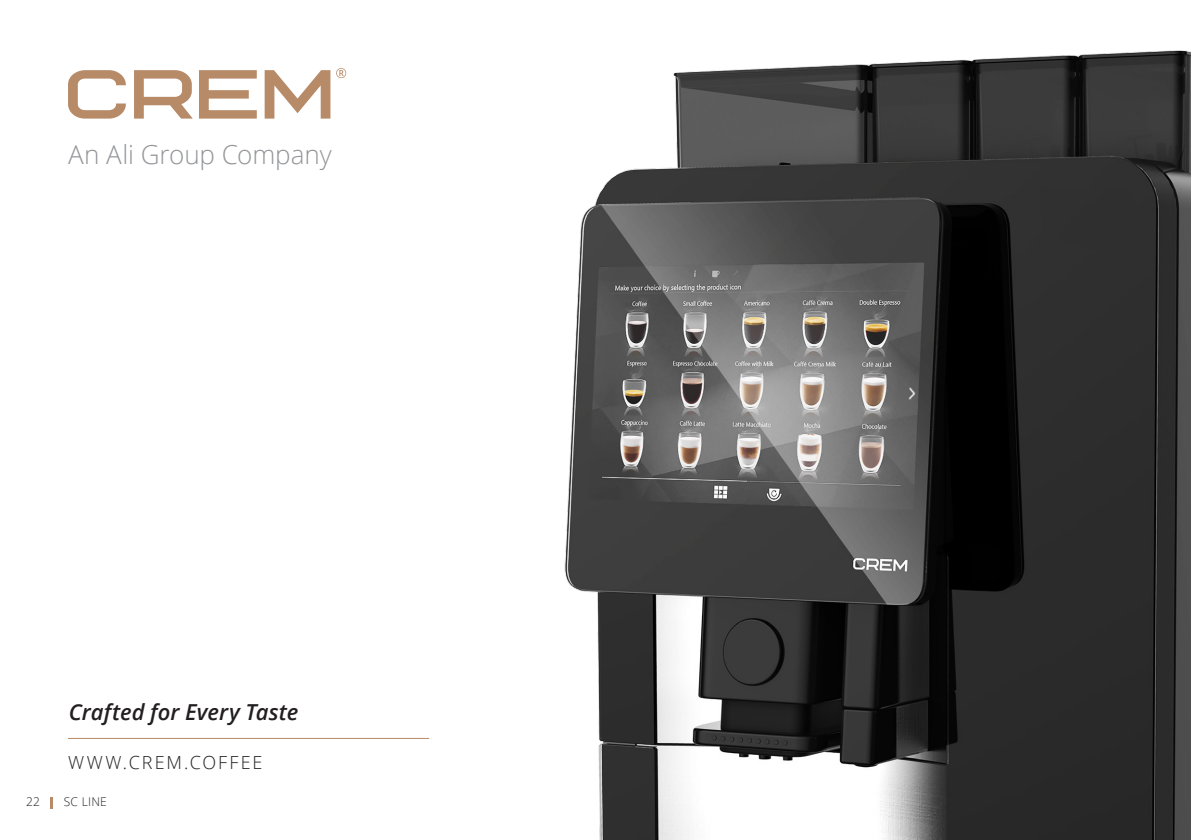
<style>
.page{position:relative;width:1191px;height:840px;background:#fff}
.page>*{position:absolute;margin:0;border:0;box-sizing:border-box;transform-origin:0 0}
.t1{font:300 26px "Open Sans";letter-spacing:-.005em;color:#939598}
.t2{font:italic 600 22px "Open Sans";color:#231f20}
.t3{font:300 18px "Open Sans";letter-spacing:.115em;color:#231f20}
.t4{font:300 12px "Open Sans";letter-spacing:.02em;color:#231f20}
</style>
<div class="page">
<svg style="left:50px;top:797px;width:3px;height:11px"></svg>
<svg style="left:68px;top:70px;width:58px;height:48px"></svg>
<svg style="left:134px;top:70px;width:58px;height:48px"></svg>
<svg style="left:199px;top:70px;width:58px;height:48px"></svg>
<svg style="left:265px;top:70px;width:65px;height:48px"></svg>
<svg style="left:336px;top:68px;width:10px;height:10px"></svg>
<hr style="left:68px;top:737px;width:361px;height:1px;background:#b78a68">
<img style="left:564px;top:50px;width:627px;height:789px">
<p class="t1" style="left:68px;top:137px;width:265px">An Ali Group Company</p>
<p class="t2" style="left:69px;top:696px;width:231px">Crafted for Every Taste</p>
<p class="t3" style="left:68px;top:750px;width:196px">WWW.CREM.COFFEE</p>
<p class="t4" style="left:26px;top:793px;width:15px">22</p>
<p class="t4" style="left:64px;top:793px;width:45px">SC LINE</p>
</div>
